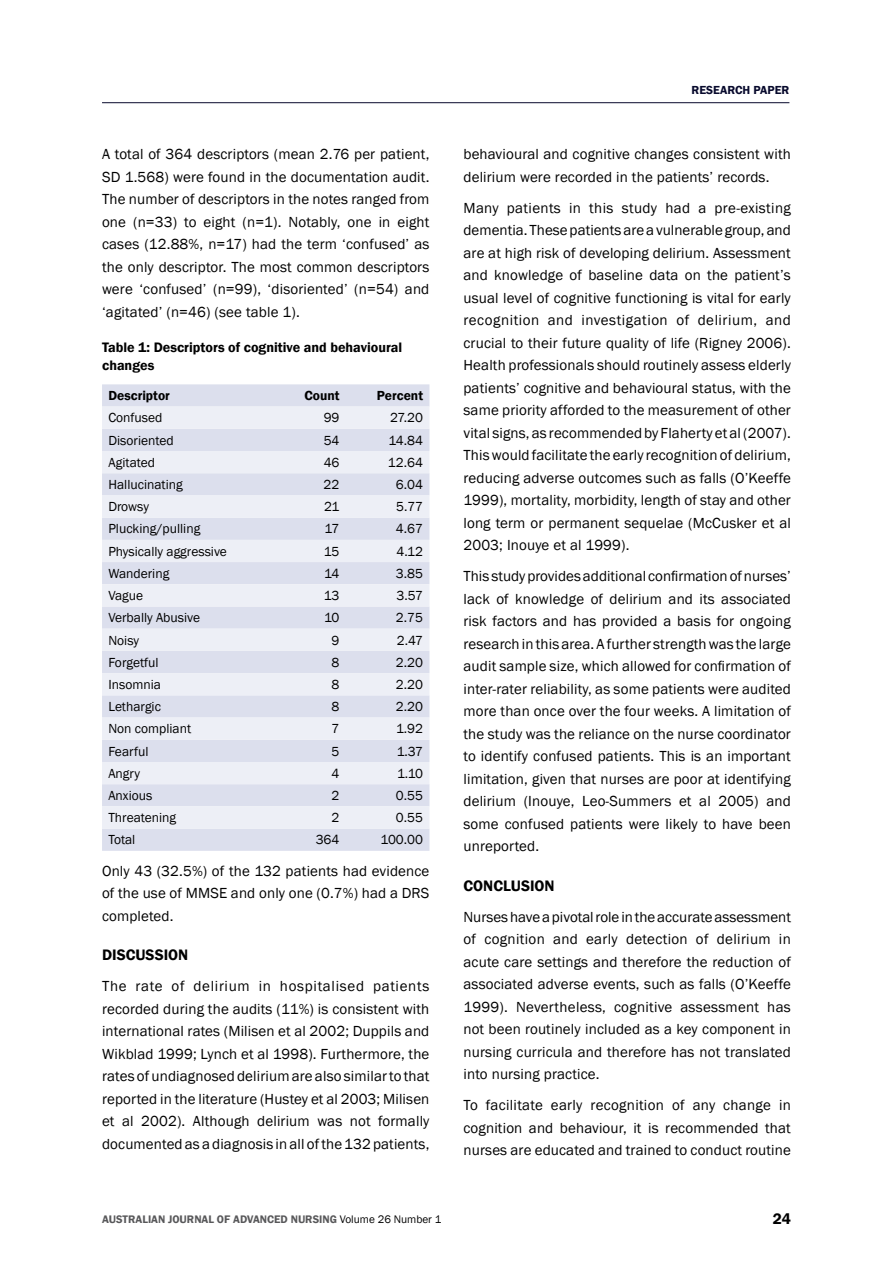
<style>
.page{position:relative;width:893px;height:1263px;background:#fff}
.page>*{position:absolute;margin:0;border:0;box-sizing:border-box;transform-origin:0 0}
.t1{font:600 15.6px "Franklin Gothic";color:#000}
.t2{font:15px/22.5px "Franklin Gothic";letter-spacing:.01em;color:#000;text-align:justify}
.t3{font:600 14.1px/18px "Franklin Gothic";color:#000}
.t4{font:13.5px "Franklin Gothic";color:#000}
.t5{font:600 13.5px "Franklin Gothic";color:#000}
.t6{font:600 12px "Franklin Gothic";color:#080a2d}
.t7{font:600 11.25px "Franklin Gothic";color:#58585a}
.s1{font-weight:400;color:#000}
</style>
<div class="page">
<div style="left:102px;top:384px;width:327px;height:467px;background:#dcdfed"></div>
<svg style="left:102px;top:407px;width:327px;height:422px;background:#e5e7f1"></svg>
<hr style="left:102px;top:102px;width:687px;height:1px;background:#080a2d">
<p class="t2" style="left:102px;top:143px;width:329px">A total of 364 descriptors (mean 2.76 per patient, SD 1.568) were found in the documentation audit.<br>The number of descriptors in the notes ranged from one (n=33) to eight (n=1). Notably, one in eight cases (12.88%, n=17) had the term ‘confused’ as the only descriptor. The most common descriptors were ‘confused’ (n=99), ‘disoriented’ (n=54) and ‘agitated’ (n=46) (see table 1).</p>
<p class="t3" style="left:102px;top:338px;width:302px">Table 1: Descriptors of cognitive and behavioural changes</p>
<p class="t5" style="left:108px;top:387px;width:63px">Descriptor</p>
<p class="t5" style="left:304px;top:387px;width:37px">Count</p>
<p class="t5" style="left:377px;top:387px;width:48px">Percent</p>
<p class="t4" style="left:108px;top:409px;width:56px">Confused</p>
<p class="t4" style="left:324px;top:409px;width:17px">99</p>
<p class="t4" style="left:390px;top:409px;width:34px">27.20</p>
<p class="t4" style="left:108px;top:432px;width:67px">Disoriented</p>
<p class="t4" style="left:324px;top:432px;width:17px">54</p>
<p class="t4" style="left:388px;top:432px;width:36px">14.84</p>
<p class="t4" style="left:108px;top:454px;width:48px">Agitated</p>
<p class="t4" style="left:324px;top:454px;width:17px">46</p>
<p class="t4" style="left:388px;top:454px;width:37px">12.64</p>
<p class="t4" style="left:108px;top:476px;width:76px">Hallucinating</p>
<p class="t4" style="left:324px;top:476px;width:17px">22</p>
<p class="t4" style="left:396px;top:476px;width:29px">6.04</p>
<p class="t4" style="left:108px;top:498px;width:42px">Drowsy</p>
<p class="t4" style="left:324px;top:498px;width:17px">21</p>
<p class="t4" style="left:396px;top:498px;width:28px">5.77</p>
<p class="t4" style="left:108px;top:521px;width:93px">Plucking/pulling</p>
<p class="t4" style="left:325px;top:521px;width:16px">17</p>
<p class="t4" style="left:396px;top:521px;width:29px">4.67</p>
<p class="t4" style="left:108px;top:543px;width:120px">Physically aggressive</p>
<p class="t4" style="left:324px;top:543px;width:17px">15</p>
<p class="t4" style="left:396px;top:543px;width:28px">4.12</p>
<p class="t4" style="left:108px;top:565px;width:62px">Wandering</p>
<p class="t4" style="left:324px;top:565px;width:17px">14</p>
<p class="t4" style="left:396px;top:565px;width:29px">3.85</p>
<p class="t4" style="left:108px;top:587px;width:36px">Vague</p>
<p class="t4" style="left:324px;top:587px;width:17px">13</p>
<p class="t4" style="left:397px;top:587px;width:28px">3.57</p>
<p class="t4" style="left:108px;top:609px;width:93px">Verbally Abusive</p>
<p class="t4" style="left:324px;top:609px;width:17px">10</p>
<p class="t4" style="left:396px;top:609px;width:29px">2.75</p>
<p class="t4" style="left:108px;top:632px;width:32px">Noisy</p>
<p class="t4" style="left:332px;top:632px;width:9px">9</p>
<p class="t4" style="left:397px;top:632px;width:28px">2.47</p>
<p class="t4" style="left:108px;top:654px;width:52px">Forgetful</p>
<p class="t4" style="left:332px;top:654px;width:9px">8</p>
<p class="t4" style="left:396px;top:654px;width:29px">2.20</p>
<p class="t4" style="left:108px;top:676px;width:54px">Insomnia</p>
<p class="t4" style="left:332px;top:676px;width:9px">8</p>
<p class="t4" style="left:396px;top:676px;width:29px">2.20</p>
<p class="t4" style="left:108px;top:698px;width:54px">Lethargic</p>
<p class="t4" style="left:332px;top:698px;width:9px">8</p>
<p class="t4" style="left:396px;top:698px;width:29px">2.20</p>
<p class="t4" style="left:108px;top:720px;width:84px">Non compliant</p>
<p class="t4" style="left:332px;top:720px;width:9px">7</p>
<p class="t4" style="left:396px;top:720px;width:29px">1.92</p>
<p class="t4" style="left:108px;top:743px;width:42px">Fearful</p>
<p class="t4" style="left:332px;top:743px;width:9px">5</p>
<p class="t4" style="left:397px;top:743px;width:28px">1.37</p>
<p class="t4" style="left:108px;top:765px;width:33px">Angry</p>
<p class="t4" style="left:332px;top:765px;width:9px">4</p>
<p class="t4" style="left:397px;top:765px;width:28px">1.10</p>
<p class="t4" style="left:108px;top:787px;width:45px">Anxious</p>
<p class="t4" style="left:332px;top:787px;width:9px">2</p>
<p class="t4" style="left:396px;top:787px;width:29px">0.55</p>
<p class="t4" style="left:108px;top:809px;width:69px">Threatening</p>
<p class="t4" style="left:332px;top:809px;width:9px">2</p>
<p class="t4" style="left:396px;top:809px;width:29px">0.55</p>
<p class="t4" style="left:108px;top:831px;width:29px">Total</p>
<p class="t4" style="left:316px;top:831px;width:25px">364</p>
<p class="t4" style="left:381px;top:831px;width:44px">100.00</p>
<p class="t2" style="left:102px;top:860px;width:329px">Only 43 (32.5%) of the 132 patients had evidence of the use of MMSE and only one (0.7%) had a DRS completed.</p>
<p class="t1" style="left:102px;top:945px;width:88px">DISCUSSION</p>
<p class="t2" style="left:102px;top:975px;width:329px">The rate of delirium in hospitalised patients recorded during the audits (11%) is consistent with international rates (Milisen et al 2002; Duppils and Wikblad 1999; Lynch et al 1998). Furthermore, the rates of undiagnosed delirium are also similar to that reported in the literature (Hustey et al 2003; Milisen et al 2002). Although delirium was not formally documented as a diagnosis in all of the 132 patients,</p>
<p class="t6" style="left:691px;top:83px;width:99px">RESEARCH PAPER</p>
<p class="t2" style="left:463px;top:143px;width:329px">behavioural and cognitive changes consistent with delirium were recorded in the patients’ records.</p>
<p class="t2" style="left:463px;top:197px;width:329px">Many patients in this study had a pre‑existing dementia. These patients are a vulnerable group, and are at high risk of developing delirium. Assessment and knowledge of baseline data on the patient’s usual level of cognitive functioning is vital for early recognition and investigation of delirium, and crucial to their future quality of life (Rigney 2006).<br>Health professionals should routinely assess elderly patients’ cognitive and behavioural status, with the same priority afforded to the measurement of other vital signs, as recommended by Flaherty et al (2007).<br>This would facilitate the early recognition of delirium, reducing adverse outcomes such as falls (O’Keeffe 1999), mortality, morbidity, length of stay and other long term or permanent sequelae (McCusker et al 2003; Inouye et al 1999).</p>
<p class="t2" style="left:463px;top:565px;width:329px">This studyprovidesadditional confirmationofnurses’ lack of knowledge of delirium and its associated risk factors and has provided a basis for ongoing research in this area. A further strength was the large audit sample size, which allowed for confirmation of inter‑rater reliability, as some patients were audited more than once over the four weeks. A limitation of the study was the reliance on the nurse coordinator to identify confused patients. This is an important limitation, given that nurses are poor at identifying delirium (Inouye, Leo‑Summers et al 2005) and some confused patients were likely to have been unreported.</p>
<p class="t1" style="left:463px;top:876px;width:93px">CONCLUSION</p>
<p class="t2" style="left:463px;top:906px;width:329px">Nurses have a pivotal role in the accurate assessment of cognition and early detection of delirium in acute care settings and therefore the reduction of associated adverse events, such as falls (O’Keeffe 1999). Nevertheless, cognitive assessment has not been routinely included as a key component in nursing curricula and therefore has not translated into nursing practice.</p>
<p class="t2" style="left:463px;top:1094px;width:329px">To facilitate early recognition of any change in cognition and behaviour, it is recommended that nurses are educated and trained to conduct routine</p>
<p class="t7" style="left:102px;top:1213px;width:341px">AUSTRALIAN JOURNAL OF ADVANCED NURSING <span class="s1">Volume 26 Number 1</span></p>
<p class="t1" style="left:773px;top:1209px;width:20px">24</p>
</div>
